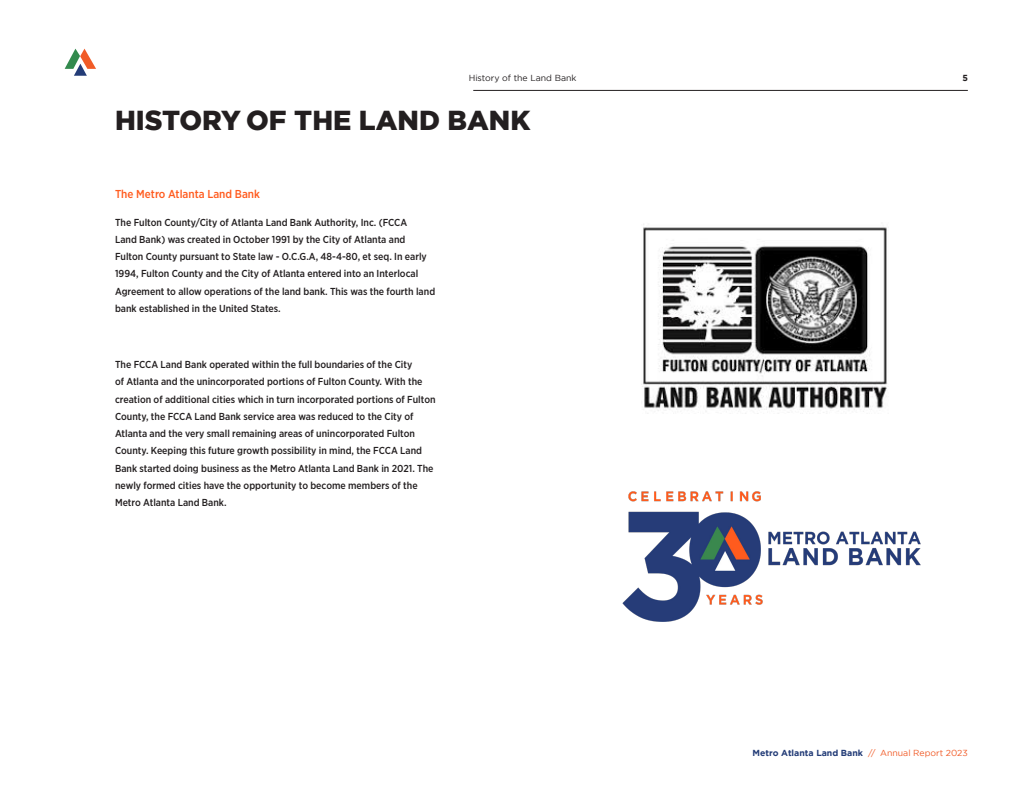
<style>
.page{position:relative;width:1035px;height:810px;background:#fff}
.page>*{position:absolute;margin:0;border:0;box-sizing:border-box;transform-origin:0 0}
.t1{font:900 27.38px "Gotham";color:#231f20}
.t2{font:500 11.5px "Gotham Narrow";color:#ff5b1e}
.t3{font:500 10.12px/17.2px "Gotham Narrow";color:#231f20}
.t4{font:700 8.75px "Gotham";color:#233c77}
.t5{font:8.75px "Gotham";color:#231f20}
.t6{font:700 8.75px "Gotham";color:#231f20}
.s1{font-weight:400;color:#f15b27}
</style>
<div class="page">
<svg style="left:65px;top:49px;width:31px;height:27px"></svg>
<hr style="left:473px;top:90px;width:495px;height:1px;background:#231f20">
<img style="left:641px;top:224px;width:247px;height:190px">
<img style="left:622px;top:491px;width:299px;height:131px">
<p class="t5" style="left:469px;top:72px;width:109px">History of the Land Bank</p>
<p class="t6" style="left:962px;top:72px;width:7px">5</p>
<p class="t1" style="left:115px;top:102px;width:417px">HISTORY OF THE LAND BANK</p>
<p class="t2" style="left:115px;top:186px;width:146px">The Metro Atlanta Land Bank</p>
<p class="t3" style="left:115px;top:213px;width:322px">The Fulton County/City of Atlanta Land Bank Authority, Inc. (FCCA<br>Land Bank) was created in October 1991 by the City of Atlanta and Fulton County pursuant to State law - O.C.G.A, 48-4-80, et seq. In early 1994, Fulton County and the City of Atlanta entered into an Interlocal Agreement to allow operations of the land bank. This was the fourth land bank established in the United States.</p>
<p class="t3" style="left:115px;top:356px;width:322px">The FCCA Land Bank operated within the full boundaries of the City<br>of Atlanta and the unincorporated portions of Fulton County. With the creation of additional cities which in turn incorporated portions of Fulton County, the FCCA Land Bank service area was reduced to the City of Atlanta and the very small remaining areas of unincorporated Fulton County. Keeping this future growth possibility in mind, the FCCA Land Bank started doing business as the Metro Atlanta Land Bank in 2021. The newly formed cities have the opportunity to become members of the Metro Atlanta Land Bank.</p>
<p class="t4" style="left:753px;top:747px;width:217px">Metro Atlanta Land Bank <span class="s1">// Annual Report 2023</span></p>
</div>
